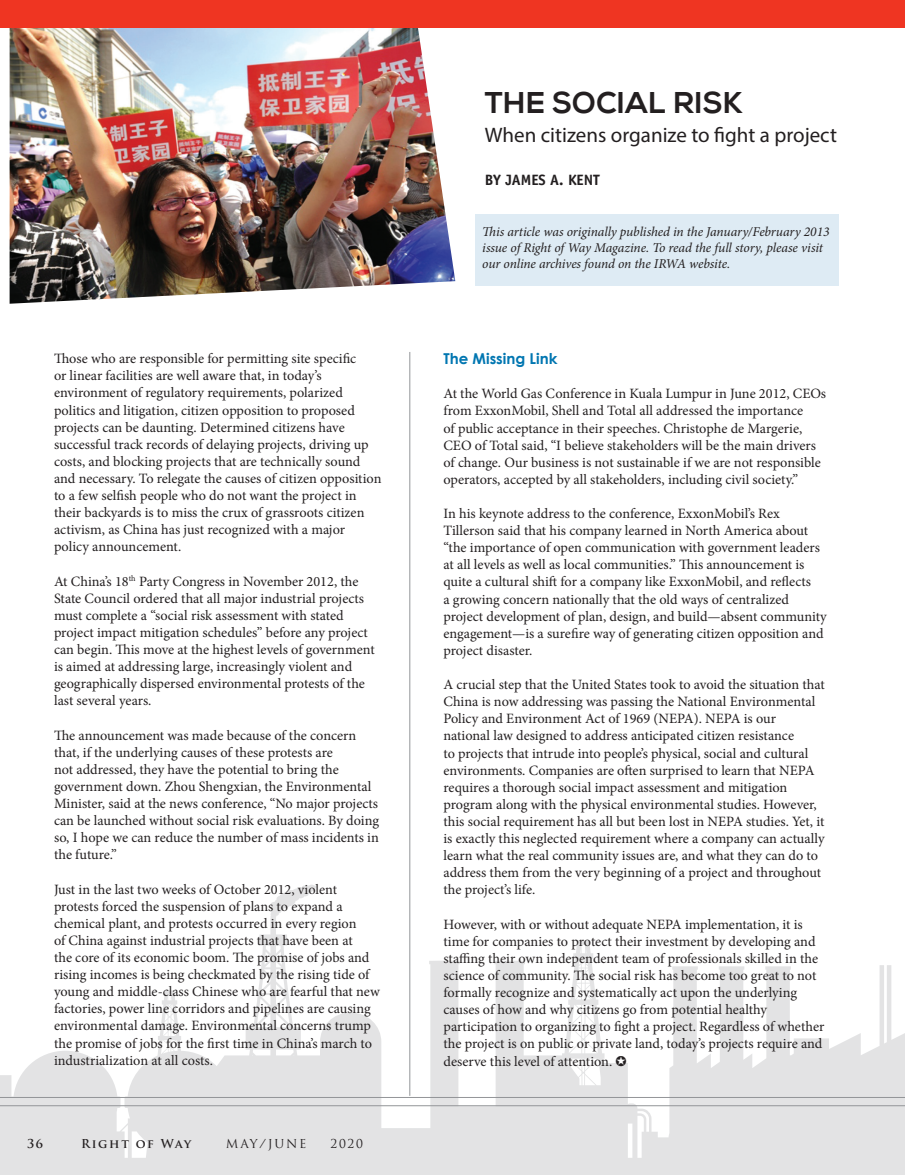
<style>
.page{position:relative;width:905px;height:1175px;background:#fff}
.page>*{position:absolute;margin:0;border:0;box-sizing:border-box;transform-origin:0 0}
.t1{font:700 30px "Nexa";letter-spacing:.02em;color:#231f20}
.t2{font:21px "Myriad Pro";color:#231f20}
.BodyCopy{font:700 15px "Century Gothic";color:#0076b1}
.t3{font:700 15px "Officina Sans Std";color:#231f20}
.BodyCopy-2{font:14.25px/17.1px "Minion Pro";color:#231f20}
.BodyCopy-3{font:italic 13.5px/16.2px "Minion Pro";letter-spacing:-.01em;color:#231f20}
.t4{font:700 12px "Trajan Pro";letter-spacing:.135em;color:#231f20}
.t5{font:12px "Trajan Pro";letter-spacing:.14em;color:#231f20}
</style>
<div class="page">
<div style="left:475px;top:214px;width:363px;height:72px;background:#deebf4"></div>
<img style="left:10px;top:27px;width:445px;height:277px">
<svg style="left:0;top:884px;width:904px;height:290px"></svg>
<div style="left:0;top:0;width:904px;height:27px;background:#ef3522"></div>
<hr style="left:0;top:1105px;width:904px;height:1px;background:#939598">
<hr style="left:0;top:1097px;width:904px;height:1px;background:#939598">
<hr style="left:409px;top:352px;width:1px;height:743px;background:#939598">
<svg style="left:616px;top:1055px;width:10px;height:10px"></svg>
<p class="BodyCopy-2" style="left:54px;top:350px;width:329px">Those who are responsible for permitting site specific<br>or linear facilities are well aware that, in today’s environment of regulatory requirements, polarized politics and litigation, citizen opposition to proposed projects can be daunting. Determined citizens have successful track records of delaying projects, driving up costs, and blocking projects that are technically sound and necessary. To relegate the causes of citizen opposition to a few selfish people who do not want the project in their backyards is to miss the crux of grassroots citizen activism, as China has just recognized with a major policy announcement.</p>
<p class="BodyCopy-2" style="left:54px;top:572px;width:322px">At China’s 18<sup>th</sup> Party Congress in November 2012, the State Council ordered that all major industrial projects must complete a “social risk assessment with stated project impact mitigation schedules” before any project can begin. This move at the highest levels of government is aimed at addressing large, increasingly violent and geographically dispersed environmental protests of the last several years.</p>
<p class="BodyCopy-2" style="left:54px;top:726px;width:326px">The announcement was made because of the concern that, if the underlying causes of these protests are<br>not addressed, they have the potential to bring the government down. Zhou Shengxian, the Environmental Minister, said at the news conference, “No major projects can be launched without social risk evaluations. By doing so, I hope we can reduce the number of mass incidents in the future.”</p>
<p class="BodyCopy-2" style="left:54px;top:880px;width:327px">Just in the last two weeks of October 2012, violent protests forced the suspension of plans to expand a chemical plant, and protests occurred in every region<br>of China against industrial projects that have been at<br>the core of its economic boom. The promise of jobs and rising incomes is being checkmated by the rising tide of young and middle-class Chinese who are fearful that new factories, power line corridors and pipelines are causing environmental damage. Environmental concerns trump the promise of jobs for the first time in China’s march to industrialization at all costs.</p>
<p class="t4" style="left:27px;top:1136px;width:18px">36</p>
<p class="t4" style="left:81px;top:1136px;width:112px">Right of Way</p>
<p class="t5" style="left:226px;top:1135px;width:82px">MAY/JUNE</p>
<p class="t5" style="left:330px;top:1135px;width:34px">2020</p>
<p class="t1" style="left:485px;top:85px;width:260px">THE SOCIAL RISK</p>
<p class="t2" style="left:485px;top:122px;width:353px">When citizens organize to fight a project</p>
<p class="t3" style="left:485px;top:171px;width:116px">BY JAMES A. KENT</p>
<p class="BodyCopy-3" style="left:482px;top:223px;width:349px">This article was originally published in the January/February 2013 issue of Right of Way Magazine. To read the full story, please visit our online archives found on the IRWA website.</p>
<p class="BodyCopy" style="left:443px;top:349px;width:115px">The Missing Link</p>
<p class="BodyCopy-2" style="left:443px;top:385px;width:384px">At the World Gas Conference in Kuala Lumpur in June 2012, CEOs from ExxonMobil, Shell and Total all addressed the importance<br>of public acceptance in their speeches. Christophe de Margerie, CEO of Total said, “I believe stakeholders will be the main drivers of change. Our business is not sustainable if we are not responsible operators, accepted by all stakeholders, including civil society.”</p>
<p class="BodyCopy-2" style="left:443px;top:505px;width:385px">In his keynote address to the conference, ExxonMobil’s Rex Tillerson said that his company learned in North America about “the importance of open communication with government leaders at all levels as well as local communities.” This announcement is quite a cultural shift for a company like ExxonMobil, and reflects<br>a growing concern nationally that the old ways of centralized project development of plan, design, and build—absent community engagement—is a surefire way of generating citizen opposition and project disaster.</p>
<p class="BodyCopy-2" style="left:443px;top:676px;width:383px">A crucial step that the United States took to avoid the situation that China is now addressing was passing the National Environmental Policy and Environment Act of 1969 (NEPA). NEPA is our national law designed to address anticipated citizen resistance<br>to projects that intrude into people’s physical, social and cultural environments. Companies are often surprised to learn that NEPA requires a thorough social impact assessment and mitigation program along with the physical environmental studies. However, this social requirement has all but been lost in NEPA studies. Yet, it is exactly this neglected requirement where a company can actually learn what the real community issues are, and what they can do to address them from the very beginning of a project and throughout the project’s life.</p>
<p class="BodyCopy-2" style="left:443px;top:915px;width:382px">However, with or without adequate NEPA implementation, it is time for companies to protect their investment by developing and staffing their own independent team of professionals skilled in the science of community. The social risk has become too great to not formally recognize and systematically act upon the underlying causes of how and why citizens go from potential healthy participation to organizing to fight a project. Regardless of whether the project is on public or private land, today’s projects require and deserve this level of attention.</p>
</div>
